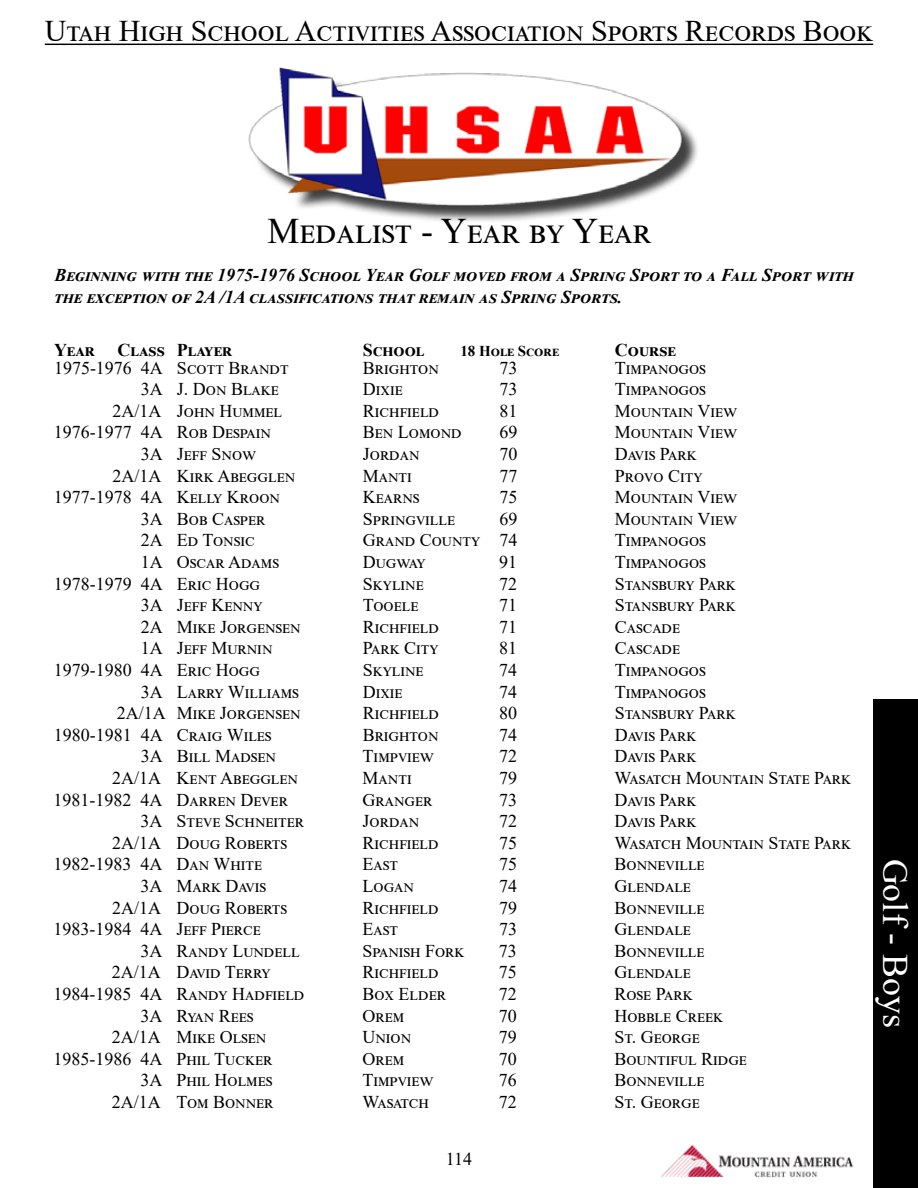
<style>
.page{position:relative;width:918px;height:1188px;background:#fff}
.page>*{position:absolute;margin:0;border:0;box-sizing:border-box;transform-origin:0 0}
.t1{font:36px "Times New Roman";color:#000}
.t2{font:36px "Times New Roman";color:#fff}
.t3{font:30px "Times New Roman";color:#000}
.t4{font:18px "Times New Roman";color:#000}
.t5{font:italic 700 18px/21.6px "Times New Roman";color:#000}
.t6{font:700 18px "Times New Roman";color:#000}
.t7{font:700 15px "Times New Roman";color:#000}
</style>
<div class="page">
<hr style="left:45px;top:44px;width:828px;height:1px;background:#000">
<div style="left:252px;top:71px;width:448px;height:153px;background:#000;opacity:.75"></div>
<img style="left:248px;top:67px;width:440px;height:151px">
<img style="left:661px;top:1144px;width:193px;height:34px">
<div style="left:873px;top:699px;width:45px;height:489px;background:#000"></div>
<h2 class="t3" style="left:45px;top:10px;width:830px">Utah High School Activities Association Sports Records Book</h2>
<h1 class="t1" style="left:267px;top:205px;width:379px">Medalist - Year by Year</h1>
<p class="t5" style="left:54px;top:264px;width:801px">Beginning with the 1975-1976 School Year Golf moved from a Spring Sport to a Fall Sport with the exception of 2A /1A classifications that remain as Spring Sports.</p>
<p class="t6" style="left:54px;top:337px;width:43px">Year</p>
<p class="t6" style="left:118px;top:337px;width:116px">Class Player</p>
<p class="t6" style="left:363px;top:337px;width:63px">School</p>
<p class="t7" style="left:460px;top:340px;width:100px">18 Hole Score</p>
<p class="t6" style="left:615px;top:337px;width:62px">Course</p>
<p class="t4" style="left:54px;top:355px;width:236px">1975-1976 4A Scott Brandt</p>
<p class="t4" style="left:363px;top:355px;width:77px">Brighton</p>
<p class="t4" style="left:499px;top:355px;width:19px">73</p>
<p class="t4" style="left:615px;top:355px;width:92px">Timpanogos</p>
<p class="t4" style="left:141px;top:376px;width:140px">3A J. Don Blake</p>
<p class="t4" style="left:363px;top:376px;width:41px">Dixie</p>
<p class="t4" style="left:499px;top:376px;width:19px">73</p>
<p class="t4" style="left:615px;top:376px;width:92px">Timpanogos</p>
<p class="t4" style="left:112px;top:398px;width:171px">2A/1A John Hummel</p>
<p class="t4" style="left:363px;top:398px;width:78px">Richfield</p>
<p class="t4" style="left:499px;top:398px;width:19px">81</p>
<p class="t4" style="left:615px;top:398px;width:124px">Mountain View</p>
<p class="t4" style="left:54px;top:420px;width:218px">1976-1977 4A Rob Despain</p>
<p class="t4" style="left:363px;top:420px;width:100px">Ben Lomond</p>
<p class="t4" style="left:499px;top:420px;width:19px">69</p>
<p class="t4" style="left:615px;top:420px;width:124px">Mountain View</p>
<p class="t4" style="left:141px;top:441px;width:117px">3A Jeff Snow</p>
<p class="t4" style="left:363px;top:441px;width:58px">Jordan</p>
<p class="t4" style="left:499px;top:441px;width:19px">70</p>
<p class="t4" style="left:615px;top:441px;width:83px">Davis Park</p>
<p class="t4" style="left:112px;top:463px;width:184px">2A/1A Kirk Abegglen</p>
<p class="t4" style="left:363px;top:463px;width:51px">Manti</p>
<p class="t4" style="left:499px;top:463px;width:19px">77</p>
<p class="t4" style="left:615px;top:463px;width:89px">Provo City</p>
<p class="t4" style="left:54px;top:484px;width:228px">1977-1978 4A Kelly Kroon</p>
<p class="t4" style="left:363px;top:484px;width:58px">Kearns</p>
<p class="t4" style="left:499px;top:484px;width:19px">75</p>
<p class="t4" style="left:615px;top:484px;width:124px">Mountain View</p>
<p class="t4" style="left:141px;top:506px;width:123px">3A Bob Casper</p>
<p class="t4" style="left:363px;top:506px;width:94px">Springville</p>
<p class="t4" style="left:499px;top:506px;width:19px">69</p>
<p class="t4" style="left:615px;top:506px;width:124px">Mountain View</p>
<p class="t4" style="left:141px;top:528px;width:115px">2A Ed Tonsic</p>
<p class="t4" style="left:363px;top:528px;width:156px">Grand County 74</p>
<p class="t4" style="left:615px;top:528px;width:92px">Timpanogos</p>
<p class="t4" style="left:141px;top:549px;width:140px">1A Oscar Adams</p>
<p class="t4" style="left:363px;top:549px;width:64px">Dugway</p>
<p class="t4" style="left:499px;top:549px;width:19px">91</p>
<p class="t4" style="left:615px;top:549px;width:92px">Timpanogos</p>
<p class="t4" style="left:54px;top:571px;width:208px">1978-1979 4A Eric Hogg</p>
<p class="t4" style="left:363px;top:571px;width:62px">Skyline</p>
<p class="t4" style="left:499px;top:571px;width:19px">72</p>
<p class="t4" style="left:615px;top:571px;width:123px">Stansbury Park</p>
<p class="t4" style="left:141px;top:592px;width:123px">3A Jeff Kenny</p>
<p class="t4" style="left:363px;top:592px;width:57px">Tooele</p>
<p class="t4" style="left:499px;top:592px;width:19px">71</p>
<p class="t4" style="left:615px;top:592px;width:123px">Stansbury Park</p>
<p class="t4" style="left:141px;top:614px;width:161px">2A Mike Jorgensen</p>
<p class="t4" style="left:363px;top:614px;width:78px">Richfield</p>
<p class="t4" style="left:499px;top:614px;width:19px">71</p>
<p class="t4" style="left:615px;top:614px;width:67px">Cascade</p>
<p class="t4" style="left:141px;top:636px;width:133px">1A Jeff Murnin</p>
<p class="t4" style="left:363px;top:636px;width:77px">Park City</p>
<p class="t4" style="left:499px;top:636px;width:19px">81</p>
<p class="t4" style="left:615px;top:636px;width:67px">Cascade</p>
<p class="t4" style="left:54px;top:657px;width:208px">1979-1980 4A Eric Hogg</p>
<p class="t4" style="left:363px;top:657px;width:62px">Skyline</p>
<p class="t4" style="left:499px;top:657px;width:19px">74</p>
<p class="t4" style="left:615px;top:657px;width:92px">Timpanogos</p>
<p class="t4" style="left:141px;top:679px;width:160px">3A Larry Williams</p>
<p class="t4" style="left:363px;top:679px;width:41px">Dixie</p>
<p class="t4" style="left:499px;top:679px;width:19px">74</p>
<p class="t4" style="left:615px;top:679px;width:92px">Timpanogos</p>
<p class="t4" style="left:117px;top:700px;width:185px">2A/1A Mike Jorgensen</p>
<p class="t4" style="left:363px;top:700px;width:78px">Richfield</p>
<p class="t4" style="left:499px;top:700px;width:19px">80</p>
<p class="t4" style="left:615px;top:700px;width:123px">Stansbury Park</p>
<p class="t4" style="left:54px;top:722px;width:219px">1980-1981 4A Craig Wiles</p>
<p class="t4" style="left:363px;top:722px;width:77px">Brighton</p>
<p class="t4" style="left:499px;top:722px;width:19px">74</p>
<p class="t4" style="left:615px;top:722px;width:83px">Davis Park</p>
<p class="t4" style="left:141px;top:744px;width:137px">3A Bill Madsen</p>
<p class="t4" style="left:363px;top:744px;width:73px">Timpview</p>
<p class="t4" style="left:499px;top:744px;width:19px">72</p>
<p class="t4" style="left:615px;top:744px;width:83px">Davis Park</p>
<p class="t4" style="left:112px;top:765px;width:187px">2A/1A Kent Abegglen</p>
<p class="t4" style="left:363px;top:765px;width:51px">Manti</p>
<p class="t4" style="left:499px;top:765px;width:19px">79</p>
<p class="t4" style="left:615px;top:765px;width:238px">Wasatch Mountain State Park</p>
<p class="t4" style="left:54px;top:787px;width:233px">1981-1982 4A Darren Dever</p>
<p class="t4" style="left:363px;top:787px;width:68px">Granger</p>
<p class="t4" style="left:499px;top:787px;width:19px">73</p>
<p class="t4" style="left:615px;top:787px;width:83px">Davis Park</p>
<p class="t4" style="left:141px;top:808px;width:162px">3A Steve Schneiter</p>
<p class="t4" style="left:363px;top:808px;width:58px">Jordan</p>
<p class="t4" style="left:499px;top:808px;width:19px">72</p>
<p class="t4" style="left:615px;top:808px;width:83px">Davis Park</p>
<p class="t4" style="left:112px;top:830px;width:177px">2A/1A Doug Roberts</p>
<p class="t4" style="left:363px;top:830px;width:78px">Richfield</p>
<p class="t4" style="left:499px;top:830px;width:19px">75</p>
<p class="t4" style="left:615px;top:830px;width:238px">Wasatch Mountain State Park</p>
<p class="t4" style="left:54px;top:852px;width:210px">1982-1983 4A Dan White</p>
<p class="t4" style="left:363px;top:852px;width:37px">East</p>
<p class="t4" style="left:499px;top:852px;width:19px">75</p>
<p class="t4" style="left:615px;top:852px;width:92px">Bonneville</p>
<p class="t4" style="left:141px;top:873px;width:127px">3A Mark Davis</p>
<p class="t4" style="left:363px;top:873px;width:53px">Logan</p>
<p class="t4" style="left:499px;top:873px;width:19px">74</p>
<p class="t4" style="left:615px;top:873px;width:78px">Glendale</p>
<p class="t4" style="left:112px;top:895px;width:177px">2A/1A Doug Roberts</p>
<p class="t4" style="left:363px;top:895px;width:78px">Richfield</p>
<p class="t4" style="left:499px;top:895px;width:19px">79</p>
<p class="t4" style="left:615px;top:895px;width:92px">Bonneville</p>
<p class="t4" style="left:54px;top:916px;width:209px">1983-1984 4A Jeff Pierce</p>
<p class="t4" style="left:363px;top:916px;width:37px">East</p>
<p class="t4" style="left:499px;top:916px;width:19px">73</p>
<p class="t4" style="left:615px;top:916px;width:78px">Glendale</p>
<p class="t4" style="left:141px;top:938px;width:161px">3A Randy Lundell</p>
<p class="t4" style="left:363px;top:938px;width:104px">Spanish Fork</p>
<p class="t4" style="left:499px;top:938px;width:19px">73</p>
<p class="t4" style="left:615px;top:938px;width:92px">Bonneville</p>
<p class="t4" style="left:112px;top:960px;width:160px">2A/1A David Terry</p>
<p class="t4" style="left:362px;top:960px;width:78px">Richfield</p>
<p class="t4" style="left:499px;top:960px;width:19px">75</p>
<p class="t4" style="left:614px;top:960px;width:78px">Glendale</p>
<p class="t4" style="left:53px;top:981px;width:252px">1984-1985 4A Randy Hadfield</p>
<p class="t4" style="left:362px;top:981px;width:82px">Box Elder</p>
<p class="t4" style="left:499px;top:981px;width:19px">72</p>
<p class="t4" style="left:614px;top:981px;width:80px">Rose Park</p>
<p class="t4" style="left:140px;top:1003px;width:115px">3A Ryan Rees</p>
<p class="t4" style="left:362px;top:1003px;width:43px">Orem</p>
<p class="t4" style="left:499px;top:1003px;width:19px">70</p>
<p class="t4" style="left:614px;top:1003px;width:110px">Hobble Creek</p>
<p class="t4" style="left:112px;top:1024px;width:156px">2A/1A Mike Olsen</p>
<p class="t4" style="left:362px;top:1024px;width:50px">Union</p>
<p class="t4" style="left:499px;top:1024px;width:19px">79</p>
<p class="t4" style="left:614px;top:1024px;width:87px">St. George</p>
<p class="t4" style="left:53px;top:1046px;width:217px">1985-1986 4A Phil Tucker</p>
<p class="t4" style="left:362px;top:1046px;width:43px">Orem</p>
<p class="t4" style="left:499px;top:1046px;width:19px">70</p>
<p class="t4" style="left:614px;top:1046px;width:134px">Bountiful Ridge</p>
<p class="t4" style="left:140px;top:1068px;width:134px">3A Phil Holmes</p>
<p class="t4" style="left:362px;top:1068px;width:73px">Timpview</p>
<p class="t4" style="left:499px;top:1068px;width:19px">76</p>
<p class="t4" style="left:614px;top:1068px;width:92px">Bonneville</p>
<p class="t4" style="left:112px;top:1089px;width:160px">2A/1A Tom Bonner</p>
<p class="t4" style="left:362px;top:1089px;width:68px">Wasatch</p>
<p class="t4" style="left:499px;top:1089px;width:19px">72</p>
<p class="t4" style="left:614px;top:1089px;width:87px">St. George</p>
<p class="t4" style="left:446px;top:1146px;width:28px">114</p>
<h1 class="t2" style="left:920px;top:859px;width:171px;rotate:90deg">Golf - Boys</h1>
</div>
